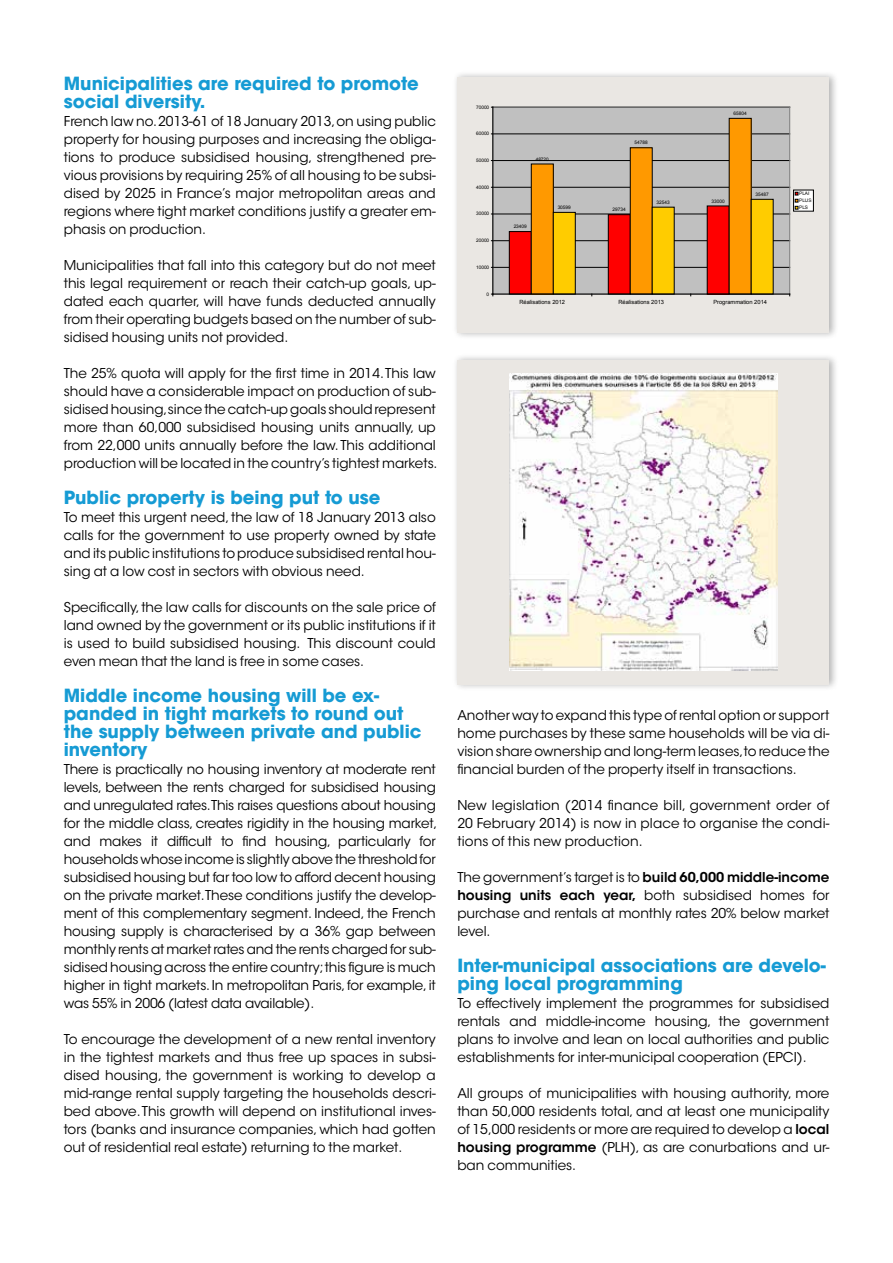
<style>
.page{position:relative;width:893px;height:1263px;background:#fff}
.page>*{position:absolute;margin:0;border:0;box-sizing:border-box;transform-origin:0 0}
.t1{font:700 18px/18px "ITC Avant Garde Std";color:#169bd4}
.t2{font:13.5px/18px "ITC Avant Garde Std";letter-spacing:-.01em;color:#000;text-align:justify}
.t3{font:5.7px "Arial";letter-spacing:.005em;color:#000}
.t4{font:4.8px/7.1px "Arial";color:#000}
.s1{font-weight:600}
</style>
<div class="page">
<div style="left:452px;top:71px;width:386px;height:269px;background:#000;opacity:.3"></div>
<div style="left:457px;top:78px;width:372px;height:255px;background:#eae7e3"></div>
<div style="left:452px;top:353px;width:386px;height:339px;background:#000;opacity:.3"></div>
<div style="left:457px;top:360px;width:372px;height:324px;background:#eae7e3"></div>
<div style="left:493px;top:107px;width:297px;height:187px;background:#c0c0c0"></div>
<hr style="left:493px;top:267px;width:297px;height:1px;background:#000">
<hr style="left:493px;top:240px;width:297px;height:1px;background:#000">
<hr style="left:493px;top:214px;width:297px;height:1px;background:#000">
<hr style="left:493px;top:187px;width:297px;height:1px;background:#000">
<hr style="left:493px;top:160px;width:297px;height:1px;background:#000">
<hr style="left:493px;top:134px;width:297px;height:1px;background:#000">
<hr style="left:493px;top:107px;width:297px;height:1px;background:#808080">
<hr style="left:789px;top:107px;width:1px;height:187px;background:#808080">
<div style="left:509px;top:232px;width:22px;height:62px;background:#f00"></div>
<div style="left:509px;top:231px;width:22px;height:63px;border:1px solid #000"></div>
<div style="left:608px;top:215px;width:22px;height:79px;background:#f00"></div>
<div style="left:608px;top:214px;width:22px;height:80px;border:1px solid #000"></div>
<div style="left:707px;top:206px;width:22px;height:88px;background:#f00"></div>
<div style="left:531px;top:164px;width:22px;height:130px;background:#f90"></div>
<div style="left:531px;top:164px;width:23px;height:130px;border:1px solid #000"></div>
<div style="left:630px;top:148px;width:22px;height:146px;background:#f90"></div>
<div style="left:630px;top:148px;width:22px;height:146px;border:1px solid #000"></div>
<div style="left:729px;top:118px;width:22px;height:176px;background:#f90"></div>
<div style="left:553px;top:212px;width:22px;height:82px;background:#fc0"></div>
<div style="left:553px;top:212px;width:22px;height:82px;border:1px solid #000"></div>
<div style="left:652px;top:207px;width:22px;height:87px;background:#fc0"></div>
<div style="left:751px;top:199px;width:22px;height:95px;background:#fc0"></div>
<hr style="left:493px;top:107px;width:1px;height:187px;background:#000">
<hr style="left:493px;top:294px;width:297px;height:1px;background:#000">
<div style="left:793px;top:190px;width:20px;height:21px;background:#fff"></div>
<svg style="left:795px;top:192px;width:3px;height:17px"></svg>
<img style="left:509px;top:373px;width:268px;height:298px">
<h1 class="t1" style="left:64px;top:74px;width:356px">Municipalities are required to promote social diversity.</h1>
<p class="t2" style="left:64px;top:112px;width:374px">French law no. 2013-61 of 18 January 2013, on using public property for housing purposes and increasing the obliga&shy;tions to produce subsidised housing, strengthened pre&shy;vious provisions by requiring 25% of all housing to be subsi&shy;dised by 2025 in France’s major metropolitan areas and regions where tight market conditions justify a greater em&shy;phasis on production.</p>
<p class="t2" style="left:64px;top:256px;width:374px">Municipalities that fall into this category but do not meet this legal requirement or reach their catch-up goals, up&shy;dated each quarter, will have funds deducted annually from their operating budgets based on the number of sub&shy;sidised housing units not provided.</p>
<p class="t2" style="left:64px;top:364px;width:375px;text-align:left">The 25% quota will apply for the first time in 2014. This law should have a considerable impact on production of sub&shy;sidised housing,since the catch-up goals should represent more than 60,000 subsidised housing units annually, up from 22,000 units annually before the law. This additional production will be located in the country’s tightest markets.</p>
<h1 class="t1" style="left:64px;top:488px;width:318px">Public property is being put to use</h1>
<p class="t2" style="left:64px;top:508px;width:374px">To meet this urgent need, the law of 18 January 2013 also calls for the government to use property owned by state and its public institutions to produce subsidised rental hou&shy;sing at a low cost in sectors with obvious need.</p>
<p class="t2" style="left:64px;top:598px;width:374px">Specifically, the law calls for discounts on the sale price of land owned by the government or its public institutions if it is used to build subsidised housing. This discount could even mean that the land is free in some cases.</p>
<h1 class="t1" style="left:64px;top:686px;width:359px">Middle income housing will be ex&shy;panded in tight markets to round out the supply between private and public inventory</h1>
<p class="t2" style="left:64px;top:760px;width:375px;text-align:left">There is practically no housing inventory at moderate rent levels, between the rents charged for subsidised housing and unregulated rates.This raises questions about housing for the middle class, creates rigidity in the housing market, and makes it difficult to find housing, particularly for households whose income is slightly above the threshold for subsidised housing but far too low to afford decent housing on the private market.These conditions justify the develop&shy;ment of this complementary segment. Indeed, the French housing supply is characterised by a 36% gap between monthly rents at market rates and the rents charged for sub&shy;sidised housing across the entire country; this figure is much higher in tight markets. In metropolitan Paris, for example, it was 55% in 2006 (latest data available).</p>
<p class="t2" style="left:64px;top:1030px;width:374px">To encourage the development of a new rental inventory in the tightest markets and thus free up spaces in subsi&shy;dised housing, the government is working to develop a mid-range rental supply targeting the households descri&shy;bed above. This growth will depend on institutional inves&shy;tors (banks and insurance companies, which had gotten out of residential real estate) returning to the market.</p>
<p class="t4" style="left:476px;top:104px;width:15px">70000</p>
<p class="t4" style="left:476px;top:130px;width:15px">60000</p>
<p class="t4" style="left:476px;top:157px;width:15px">50000</p>
<p class="t4" style="left:476px;top:184px;width:15px">40000</p>
<p class="t4" style="left:476px;top:210px;width:15px">30000</p>
<p class="t4" style="left:476px;top:237px;width:15px">20000</p>
<p class="t4" style="left:476px;top:264px;width:15px">10000</p>
<p class="t4" style="left:487px;top:290px;width:4px">0</p>
<p class="t4" style="left:536px;top:155px;width:15px">48720</p>
<p class="t4" style="left:514px;top:223px;width:15px">23409</p>
<p class="t4" style="left:558px;top:204px;width:15px">30599</p>
<p class="t4" style="left:635px;top:139px;width:15px">54788</p>
<p class="t4" style="left:613px;top:206px;width:15px">29734</p>
<p class="t4" style="left:657px;top:199px;width:15px">32543</p>
<p class="t4" style="left:734px;top:110px;width:15px">65804</p>
<p class="t4" style="left:712px;top:197px;width:15px">33000</p>
<p class="t4" style="left:756px;top:191px;width:15px">35487</p>
<p class="t3" style="left:519px;top:298px;width:47px">Réalisations 2012</p>
<p class="t3" style="left:618px;top:298px;width:47px">Réalisations 2013</p>
<p class="t3" style="left:713px;top:298px;width:55px">Programmation 2014</p>
<p class="t4" style="left:799px;top:190px;width:14px">PLAI<br>PLUS<br>PLS</p>
<p class="t2" style="left:457px;top:706px;width:374px">Another way to expand this type of rental option or support home purchases by these same households will be via di&shy;vision share ownership and long-term leases,to reduce the financial burden of the property itself in transactions.</p>
<p class="t2" style="left:457px;top:796px;width:374px">New legislation (2014 finance bill, government order of 20 February 2014) is now in place to organise the condi&shy;tions of this new production.</p>
<p class="t2" style="left:457px;top:868px;width:374px">The government’s target is to <span class="s1">build 60,000 middle-income housing units each year,</span> both subsidised homes for purchase and rentals at monthly rates 20% below market level.</p>
<h1 class="t1" style="left:457px;top:956px;width:370px">Inter-municipal associations are develo&shy;ping local programming</h1>
<p class="t2" style="left:457px;top:994px;width:374px">To effectively implement the programmes for subsidised rentals and middle-income housing, the government plans to involve and lean on local authorities and public establishments for inter-municipal cooperation (EPCI).</p>
<p class="t2" style="left:457px;top:1084px;width:374px">All groups of municipalities with housing authority, more than 50,000 residents total, and at least one municipality of 15,000 residents or more are required to develop a <span class="s1">local housing programme</span> (PLH), as are conurbations and ur&shy;ban communities.</p>
</div>
